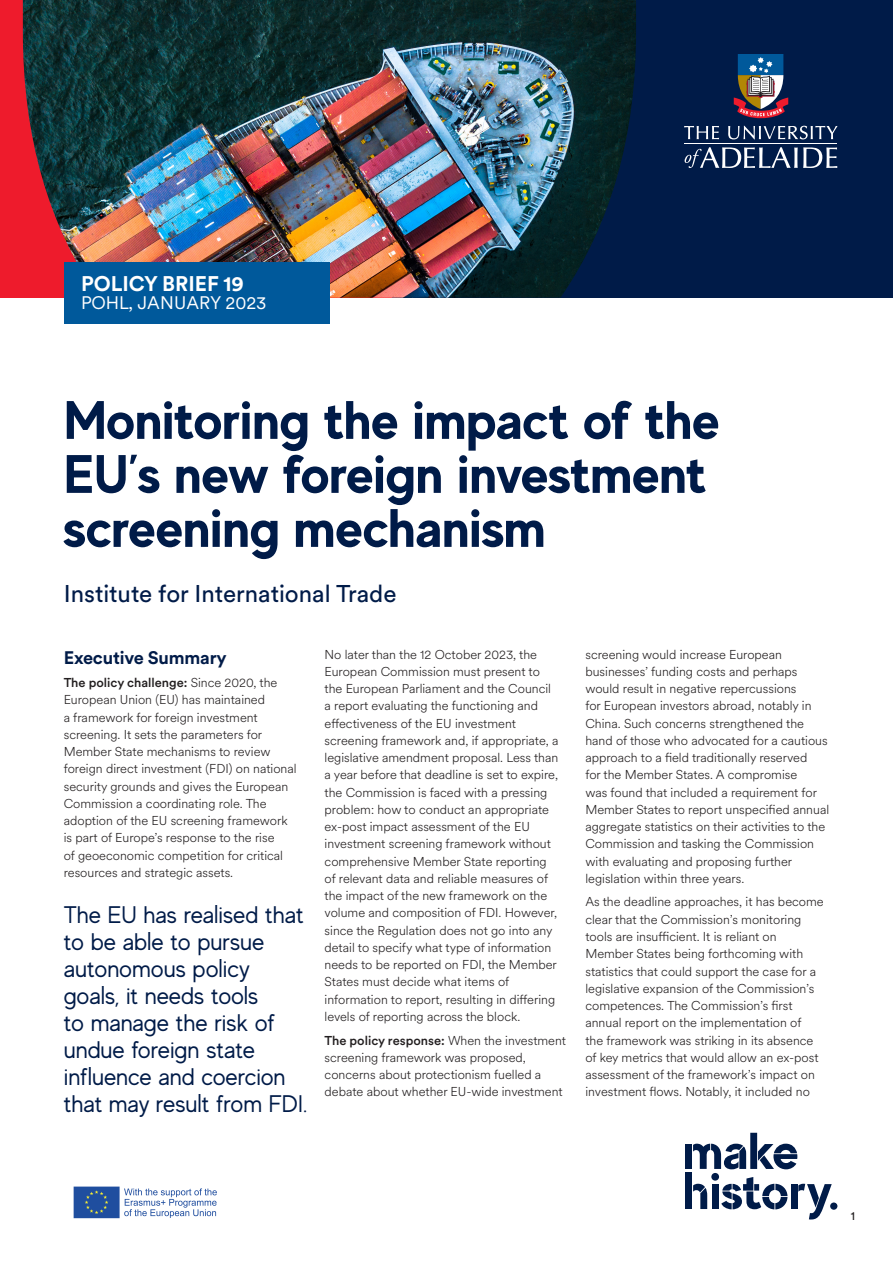
<style>
.page{position:relative;width:893px;height:1263px;background:#fff}
.page>*{position:absolute;margin:0;border:0;box-sizing:border-box;transform-origin:0 0}
.UoA_cover_head{font:700 54px/54px "MADE Evolve Sans";color:#001b48}
.UoA_intro_pullout_te{font:24px/27px "MADE Evolve Sans";color:#001b48}
.UoA_cover_subhead{font:24px "Circular XX";color:#001b48}
.UoA_body{font:700 21px "Circular XX";color:#fff}
.UoA_body-2{font:18px "Circular XX";color:#fff}
.UoA_head_3{font:700 18px "Circular XX";letter-spacing:-.01em;color:#001b48}
.UoA_body-3{font:300 12.75px/17.2px "Circular XX";color:#231f20}
.UoA_footer{font:12px "Circular XX";color:#231f20}
.s1{font-weight:500}
</style>
<div class="page">
<div style="left:0;top:0;width:893px;height:298px;background:#001b48"></div>
<div style="left:0;top:0;width:391px;height:298px;background:#ee1b2c"></div>
<div style="left:685px;top:1144px;width:7px;height:25px;background:#001b48"></div>
<div style="left:791px;top:1184px;width:6px;height:25px;background:#001b48"></div>
<div style="left:830px;top:1202px;width:7px;height:8px;background:#001b48;border-radius:50%"></div>
<svg style="left:798px;top:1184px;width:34px;height:36px"></svg>
<svg style="left:721px;top:1177px;width:66px;height:32px"></svg>
<div style="left:685px;top:1173px;width:7px;height:36px;background:#001b48"></div>
<svg style="left:693px;top:1184px;width:14px;height:25px"></svg>
<svg style="left:693px;top:1133px;width:104px;height:36px"></svg>
<div style="left:712px;top:1184px;width:7px;height:25px;background:#001b48"></div>
<div style="left:711px;top:1173px;width:8px;height:7px;background:#001b48;border-radius:50%"></div>
<svg style="left:684px;top:126px;width:35px;height:13px"></svg>
<svg style="left:684px;top:147px;width:153px;height:21px"></svg>
<hr style="left:684px;top:143px;width:153px;height:1px;background:#fff">
<svg style="left:728px;top:126px;width:110px;height:13px"></svg>
<svg style="left:734px;top:54px;width:54px;height:64px"></svg>
<img style="left:23px;top:0;width:613px;height:298px">
<div style="left:64px;top:262px;width:266px;height:62px;background:#00599b"></div>
<img style="left:73px;top:1186px;width:144px;height:33px">
<p class="UoA_body" style="left:81px;top:269px;width:164px">POLICY BRIEF 19</p>
<p class="UoA_body-2" style="left:81px;top:291px;width:187px">POHL, JANUARY 2023</p>
<p class="UoA_cover_head" style="left:64px;top:391px;width:657px">Monitoring the impact of the<br>EU’s new foreign investment screening mechanism</p>
<p class="UoA_cover_subhead" style="left:64px;top:578px;width:334px">Institute for International Trade</p>
<p class="UoA_head_3" style="left:64px;top:645px;width:164px">Executive Summary</p>
<p class="UoA_body-3" style="left:64px;top:674px;width:234px"><span class="s1">The policy challenge:</span> Since 2020, the European Union (EU) has maintained<br>a framework for foreign investment screening. It sets the parameters for Member State mechanisms to review foreign direct investment (FDI) on national security grounds and gives the European Commission a coordinating role. The adoption of the EU screening framework is part of Europe’s response to the rise<br>of geoeconomic competition for critical resources and strategic assets.</p>
<p class="UoA_intro_pullout_te" style="left:64px;top:901px;width:245px">The EU has realised that to be able to pursue autonomous policy goals, it needs tools<br>to manage the risk of undue foreign state influence and coercion that may result from FDI.</p>
<p class="UoA_body-3" style="left:325px;top:645px;width:236px">No later than the 12 October 2023, the European Commission must present to the European Parliament and the Council a report evaluating the functioning and effectiveness of the EU investment screening framework and, if appropriate, a legislative amendment proposal. Less than a year before that deadline is set to expire, the Commission is faced with a pressing problem: how to conduct an appropriate ex-post impact assessment of the EU investment screening framework without comprehensive Member State reporting of relevant data and reliable measures of the impact of the new framework on the volume and composition of FDI. However, since the Regulation does not go into any detail to specify what type of information needs to be reported on FDI, the Member States must decide what items of information to report, resulting in differing levels of reporting across the block.</p>
<p class="UoA_body-3" style="left:325px;top:1031px;width:243px"><span class="s1">The policy response:</span> When the investment screening framework was proposed, concerns about protectionism fuelled a debate about whether EU-wide investment</p>
<p class="UoA_body-3" style="left:585px;top:645px;width:245px">screening would increase European businesses’ funding costs and perhaps would result in negative repercussions<br>for European investors abroad, notably in China. Such concerns strengthened the hand of those who advocated for a cautious approach to a field traditionally reserved<br>for the Member States. A compromise<br>was found that included a requirement for Member States to report unspecified annual aggregate statistics on their activities to the Commission and tasking the Commission with evaluating and proposing further legislation within three years.</p>
<p class="UoA_body-3" style="left:585px;top:893px;width:240px">As the deadline approaches, it has become clear that the Commission’s monitoring tools are insufficient. It is reliant on Member States being forthcoming with statistics that could support the case for a legislative expansion of the Commission’s competences. The Commission’s first annual report on the implementation of<br>the framework was striking in its absence of key metrics that would allow an ex-post assessment of the framework’s impact on investment flows. Notably, it included no</p>
<p class="UoA_footer" style="left:851px;top:1208px;width:6px">1</p>
</div>
